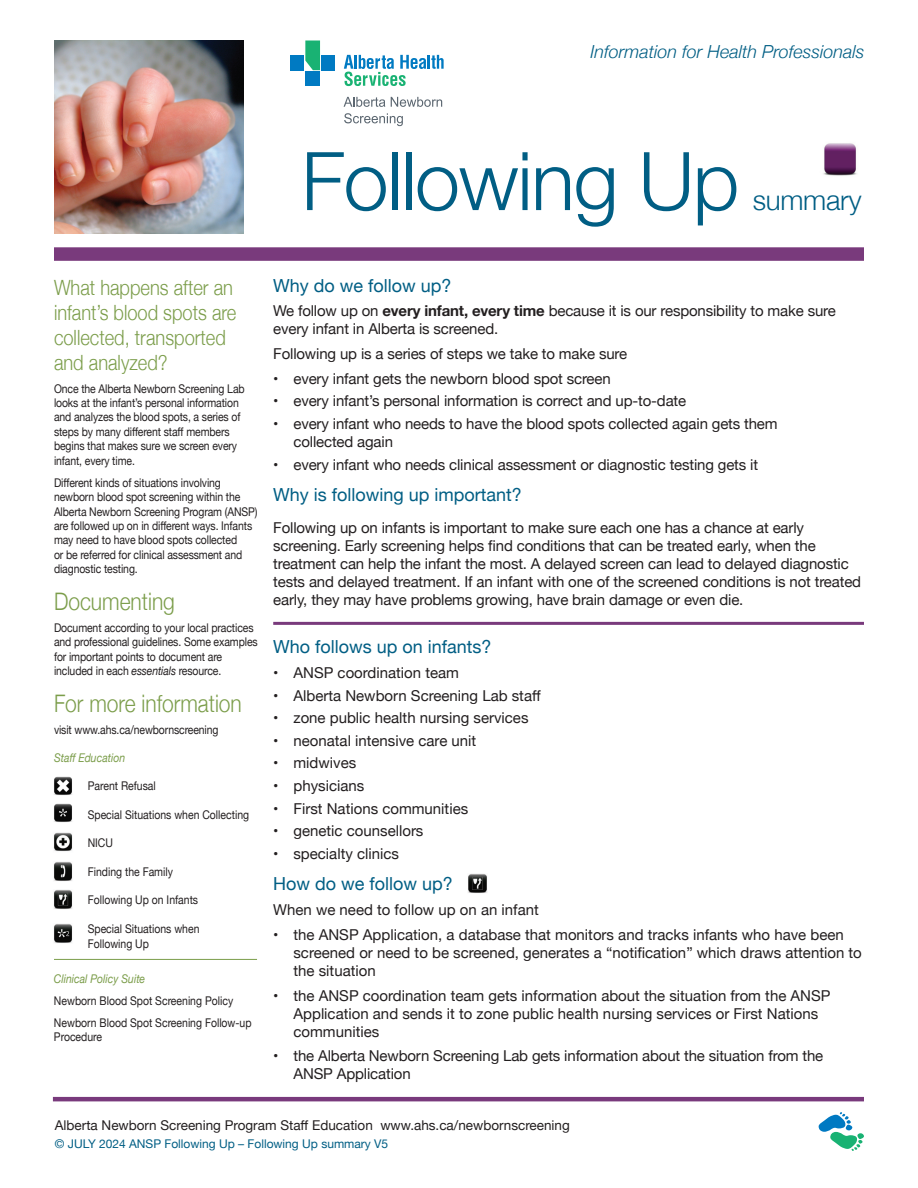
<style>
.page{position:relative;width:918px;height:1188px;background:#fff}
.page>*{position:absolute;margin:0;border:0;box-sizing:border-box;transform-origin:0 0}
.t1{font:300 81px "Helvetica Neue";letter-spacing:-.015em;color:#015e84}
.t2{font:300 27.75px "Helvetica Neue";letter-spacing:-.01em;color:#015e84}
.t3{font:300 24.15px "Helvetica Neue";color:#7b9d4a;scale:.87 1}
.t4{font:300 21px/25.2px "Helvetica Neue";color:#7b9d4a;scale:.87 1}
.t5{font:18px "Helvetica Neue";color:#015e84}
.t6{font:italic 300 18px "Helvetica Neue";color:#015e84}
.t7{font:15px/18px "Helvetica Neue";letter-spacing:-.01em;color:#231f20}
.t8{font:13.5px "Helvetica Neue";color:#231f20}
.t9{font:12px/14.4px "Helvetica Neue";letter-spacing:-.01em;color:#231f20;scale:.87 1}
.t10{font:12px "Helvetica Neue";color:#015e84}
.t11{font:italic 12px "Helvetica Neue";color:#7b9d4a;scale:.87 1}
.s1{font-style:italic}
.s2{font-weight:700}
</style>
<div class="page">
<div style="left:54px;top:247px;width:810px;height:14px;background:#793a7c"></div>
<hr style="left:53px;top:1097px;width:811px;height:4px;background:#793a7c">
<hr style="left:273px;top:622px;width:591px;height:3px;background:#793a7c">
<svg style="left:818px;top:1112px;width:45px;height:39px"></svg>
<img style="left:54px;top:832px;width:18px;height:19px">
<img style="left:54px;top:803px;width:18px;height:19px">
<img style="left:54px;top:776px;width:18px;height:19px">
<img style="left:54px;top:862px;width:18px;height:19px">
<img style="left:54px;top:890px;width:18px;height:19px">
<img style="left:468px;top:874px;width:19px;height:19px">
<img style="left:54px;top:924px;width:18px;height:19px">
<hr style="left:54px;top:959px;width:203px;height:1px;background:#7b9d4a">
<img style="left:823px;top:143px;width:34px;height:33px">
<img style="left:54px;top:40px;width:190px;height:193px">
<svg style="left:344px;top:55px;width:100px;height:31px"></svg>
<div style="left:290px;top:55px;width:14px;height:15px;background:#007ac2"></div>
<div style="left:321px;top:55px;width:14px;height:15px;background:#007ac2"></div>
<div style="left:305px;top:72px;width:15px;height:14px;background:#007ac2"></div>
<svg style="left:305px;top:40px;width:15px;height:30px"></svg>
<svg style="left:344px;top:97px;width:41px;height:10px"></svg>
<svg style="left:391px;top:97px;width:51px;height:10px"></svg>
<svg style="left:344px;top:113px;width:59px;height:13px"></svg>
<p class="t6" style="left:590px;top:37px;width:276px">Information for Health Professionals</p>
<h1 class="t1" style="left:301px;top:116px;width:440px">Following Up</h1>
<h2 class="t2" style="left:753px;top:178px;width:110px">summary</h2>
<h3 class="t4" style="left:54px;top:273px;width:211px">What happens after an infant’s blood spots are collected, transported and analyzed?</h3>
<p class="t9" style="left:54px;top:382px;width:221px">Once the Alberta Newborn Screening Lab looks at the infant’s personal information and analyzes the blood spots, a series of steps by many different staff members begins that makes sure we screen every infant, every time.</p>
<p class="t9" style="left:54px;top:476px;width:236px">Different kinds of situations involving newborn blood spot screening within the Alberta Newborn Screening Program (ANSP) are followed up on in different ways. Infants may need to have blood spots collected<br>or be referred for clinical assessment and diagnostic testing.</p>
<h3 class="t3" style="left:54px;top:582px;width:141px">Documenting</h3>
<p class="t9" style="left:54px;top:621px;width:236px">Document according to your local practices and professional guidelines. Some examples for important points to document are included in each <span class="s1">essentials</span> resource.</p>
<h3 class="t3" style="left:54px;top:684px;width:217px">For more information</h3>
<p class="t9" style="left:54px;top:723px;width:191px">visit www.ahs.ca/newbornscreening</p>
<p class="t11" style="left:54px;top:749px;width:83px">Staff Education</p>
<p class="t9" style="left:88px;top:780px;width:80px">Parent Refusal</p>
<p class="t9" style="left:88px;top:808px;width:187px">Special Situations when Collecting</p>
<p class="t9" style="left:88px;top:837px;width:31px">NICU</p>
<p class="t9" style="left:88px;top:865px;width:100px">Finding the Family</p>
<p class="t9" style="left:88px;top:894px;width:128px">Following Up on Infants</p>
<p class="t9" style="left:88px;top:922px;width:130px;line-height:15px">Special Situations when<br>Following Up</p>
<p class="t11" style="left:54px;top:970px;width:106px">Clinical Policy Suite</p>
<p class="t9" style="left:54px;top:990px;width:229px;line-height:22.2px">Newborn Blood Spot Screening Policy<br>Newborn Blood Spot Screening Follow-up</p>
<p class="t9" style="left:54px;top:1031px;width:57px">Procedure</p>
<p class="t5" style="left:273px;top:272px;width:180px">Why do we follow up?</p>
<p class="t7" style="left:273px;top:303px;width:564px">We follow up on <span class="s2">every infant, every time</span> because it is our responsibility to make sure every infant in Alberta is screened.</p>
<p class="t7" style="left:273px;top:346px;width:356px">Following up is a series of steps we take to make sure</p>
<p class="t7" style="left:273px;top:370px;width:339px">• every infant gets the newborn blood spot screen</p>
<p class="t7" style="left:273px;top:393px;width:414px">• every infant’s personal information is correct and up-to-date</p>
<p class="t7" style="left:293px;top:416px;width:486px;text-indent:-20px">• every infant who needs to have the blood spots collected again gets them collected again</p>
<p class="t7" style="left:273px;top:456px;width:486px">• every infant who needs clinical assessment or diagnostic testing gets it</p>
<p class="t5" style="left:273px;top:482px;width:250px">Why is following up important?</p>
<p class="t7" style="left:273px;top:519px;width:589px">Following up on infants is important to make sure each one has a chance at early screening. Early screening helps find conditions that can be treated early, when the treatment can help the infant the most. A delayed screen can lead to delayed diagnostic tests and delayed treatment. If an infant with one of the screened conditions is not treated early, they may have problems growing, have brain damage or even die.</p>
<p class="t5" style="left:273px;top:634px;width:220px">Who follows up on infants?</p>
<p class="t7" style="left:273px;top:665px;width:187px">• ANSP coordination team</p>
<p class="t7" style="left:273px;top:687px;width:269px">• Alberta Newborn Screening Lab staff</p>
<p class="t7" style="left:273px;top:710px;width:257px">• zone public health nursing services</p>
<p class="t7" style="left:273px;top:732px;width:205px">• neonatal intensive care unit</p>
<p class="t7" style="left:273px;top:755px;width:85px">• midwives</p>
<p class="t7" style="left:273px;top:778px;width:93px">• physicians</p>
<p class="t7" style="left:273px;top:800px;width:197px">• First Nations communities</p>
<p class="t7" style="left:273px;top:823px;width:152px">• genetic counsellors</p>
<p class="t7" style="left:273px;top:845px;width:127px">• specialty clinics</p>
<p class="t5" style="left:273px;top:871px;width:181px">How do we follow up?</p>
<p class="t7" style="left:273px;top:902px;width:267px">When we need to follow up on an infant</p>
<p class="t7" style="left:293px;top:926px;width:570px;text-indent:-20px">• the ANSP Application, a database that monitors and tracks infants who have been screened or need to be screened, generates a “notification” which draws attention to the situation</p>
<p class="t7" style="left:293px;top:987px;width:539px;text-indent:-20px">• the ANSP coordination team gets information about the situation from the ANSP<br>Application and sends it to zone public health nursing services or First Nations communities</p>
<p class="t7" style="left:293px;top:1048px;width:531px;text-indent:-20px">• the Alberta Newborn Screening Lab gets information about the situation from the<br>ANSP Application</p>
<p class="t8" style="left:55px;top:1115px;width:517px">Alberta Newborn Screening Program Staff Education www.ahs.ca/newbornscreening</p>
<p class="t10" style="left:55px;top:1135px;width:335px">© JULY 2024 ANSP Following Up – Following Up summary V5</p>
</div>
